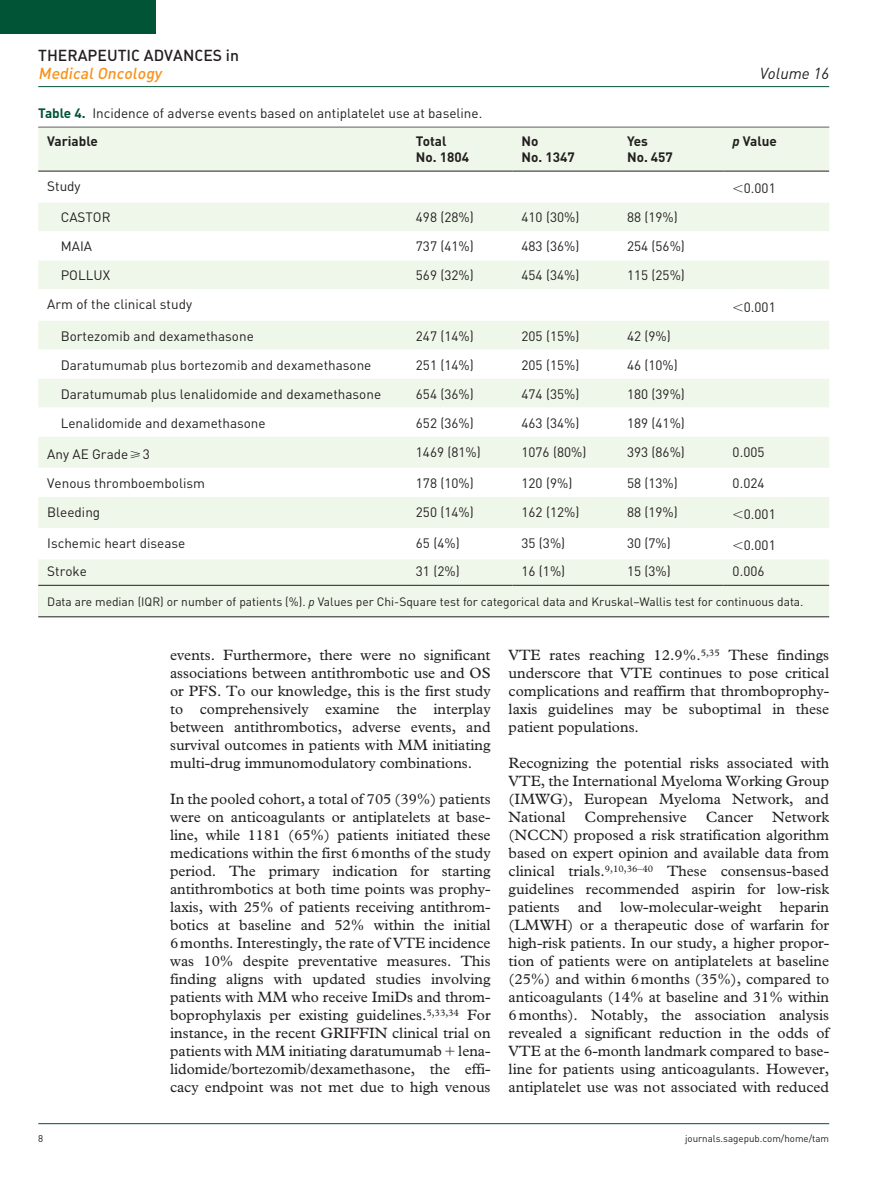
<style>
.page{position:relative;width:893px;height:1191px;background:#fff}
.page>*{position:absolute;margin:0;border:0;box-sizing:border-box;transform-origin:0 0}
.t1{font:15.75px "DIN Medium Alternate";color:#231f20}
.t2{font:italic 15.75px "DIN Medium Alternate";color:#f7931d}
.t3{font:italic 15.75px "DIN";color:#231f20}
.t4{font:15px/18px "Plantin Std";color:#231f20;text-align:justify}
.t5{font:13.5px/28.5px "DIN";color:#231f20}
.t6{font:700 13.5px/15.8px "DIN";color:#231f20}
.t7{font:12px "DIN";color:#231f20}
.t8{font:9.75px "DIN";color:#231f20}
.s1{font-weight:700;color:#015436}
.s2{font-weight:700}
.s3{font-style:italic}
</style>
<div class="page">
<hr style="left:38px;top:86px;width:791px;height:1px;background:#015436">
<hr style="left:38px;top:1123px;width:791px;height:1px;background:#015436">
<div style="left:0;top:0;width:155px;height:34px;background:#015436"></div>
<div style="left:38px;top:585px;width:791px;height:32px;background:#eff7ea"></div>
<hr style="left:38px;top:127px;width:791px;height:1px;background:#231f20">
<hr style="left:38px;top:616px;width:791px;height:1px;background:#231f20">
<div style="left:38px;top:128px;width:791px;height:457px;background:#eff7ea"></div>
<svg style="left:38px;top:172px;width:791px;height:387px"></svg>
<hr style="left:38px;top:171px;width:369px;height:1px;background:#231f20">
<hr style="left:407px;top:171px;width:105px;height:1px;background:#231f20">
<hr style="left:512px;top:171px;width:106px;height:1px;background:#231f20">
<hr style="left:618px;top:171px;width:106px;height:1px;background:#231f20">
<hr style="left:724px;top:171px;width:105px;height:1px;background:#231f20">
<hr style="left:38px;top:585px;width:369px;height:1px;background:#231f20">
<hr style="left:407px;top:585px;width:105px;height:1px;background:#231f20">
<hr style="left:512px;top:585px;width:106px;height:1px;background:#231f20">
<hr style="left:618px;top:585px;width:106px;height:1px;background:#231f20">
<hr style="left:724px;top:585px;width:105px;height:1px;background:#231f20">
<svg style="left:734px;top:185px;width:9px;height:8px"></svg>
<svg style="left:734px;top:303px;width:9px;height:8px"></svg>
<svg style="left:734px;top:511px;width:9px;height:7px"></svg>
<svg style="left:734px;top:542px;width:9px;height:8px"></svg>
<p class="t1" style="left:38px;top:45px;width:202px">THERAPEUTIC ADVANCES IN</p>
<p class="t2" style="left:38px;top:63px;width:125px">MedicalOncology</p>
<p class="t3" style="left:760px;top:63px;width:71px">Volume 16</p>
<p class="t5" style="left:47px;top:98px;width:437px;text-indent:-9px"><span class="s1">Table 4.</span> Incidence of adverse events based on antiplatelet use at baseline.<br><span class="s2">Variable</span></p>
<p class="t6" style="left:416px;top:133px;width:55px">Total<br>No. 1804</p>
<p class="t6" style="left:521px;top:133px;width:55px">No<br>No. 1347</p>
<p class="t6" style="left:627px;top:133px;width:47px">Yes<br>No. 457</p>
<p class="t6" style="left:733px;top:133px;width:46px"><span class="s3">p</span> Value</p>
<p class="t5" style="left:47px;top:172px;width:35px">Study</p>
<p class="t5" style="left:744px;top:174px;width:33px">0.001</p>
<p class="t5" style="left:61px;top:203px;width:51px">CASTOR</p>
<p class="t5" style="left:416px;top:203px;width:59px">498 (28%)</p>
<p class="t5" style="left:521px;top:203px;width:59px">410 (30%)</p>
<p class="t5" style="left:627px;top:203px;width:52px">88 (19%)</p>
<p class="t5" style="left:61px;top:232px;width:33px">MAIA</p>
<p class="t5" style="left:416px;top:232px;width:59px">737 (41%)</p>
<p class="t5" style="left:521px;top:232px;width:59px">483 (36%)</p>
<p class="t5" style="left:627px;top:232px;width:59px">254 (56%)</p>
<p class="t5" style="left:61px;top:261px;width:51px">POLLUX</p>
<p class="t5" style="left:416px;top:261px;width:59px">569 (32%)</p>
<p class="t5" style="left:521px;top:261px;width:59px">454 (34%)</p>
<p class="t5" style="left:627px;top:261px;width:59px">115 (25%)</p>
<p class="t5" style="left:47px;top:290px;width:146px">Arm of the clinical study</p>
<p class="t5" style="left:744px;top:292px;width:33px">0.001</p>
<p class="t5" style="left:61px;top:321px;width:195px">Bortezomib and dexamethasone</p>
<p class="t5" style="left:416px;top:321px;width:59px">247 (14%)</p>
<p class="t5" style="left:521px;top:321px;width:59px">205 (15%)</p>
<p class="t5" style="left:627px;top:321px;width:45px">42 (9%)</p>
<p class="t5" style="left:61px;top:350px;width:312px">Daratumumab plus bortezomib and dexamethasone</p>
<p class="t5" style="left:416px;top:350px;width:59px">251 (14%)</p>
<p class="t5" style="left:521px;top:350px;width:59px">205 (15%)</p>
<p class="t5" style="left:627px;top:350px;width:52px">46 (10%)</p>
<p class="t5" style="left:61px;top:379px;width:322px">Daratumumab plus lenalidomide and dexamethasone</p>
<p class="t5" style="left:416px;top:379px;width:59px">654 (36%)</p>
<p class="t5" style="left:521px;top:379px;width:59px">474 (35%)</p>
<p class="t5" style="left:627px;top:379px;width:59px">180 (39%)</p>
<p class="t5" style="left:61px;top:408px;width:206px">Lenalidomide and dexamethasone</p>
<p class="t5" style="left:416px;top:408px;width:59px">652 (36%)</p>
<p class="t5" style="left:521px;top:408px;width:59px">463 (34%)</p>
<p class="t5" style="left:627px;top:408px;width:59px">189 (41%)</p>
<p class="t5" style="left:47px;top:439px;width:104px">Any AE Grade⩾3</p>
<p class="t5" style="left:416px;top:437px;width:66px">1469 (81%)</p>
<p class="t5" style="left:521px;top:437px;width:66px">1076 (80%)</p>
<p class="t5" style="left:627px;top:437px;width:59px">393 (86%)</p>
<p class="t5" style="left:733px;top:437px;width:33px">0.005</p>
<p class="t5" style="left:47px;top:468px;width:159px">Venous thromboembolism</p>
<p class="t5" style="left:416px;top:468px;width:59px">178 (10%)</p>
<p class="t5" style="left:521px;top:468px;width:52px">120 (9%)</p>
<p class="t5" style="left:627px;top:468px;width:52px">58 (13%)</p>
<p class="t5" style="left:733px;top:468px;width:33px">0.024</p>
<p class="t5" style="left:47px;top:497px;width:55px">Bleeding</p>
<p class="t5" style="left:416px;top:497px;width:59px">250 (14%)</p>
<p class="t5" style="left:521px;top:497px;width:59px">162 (12%)</p>
<p class="t5" style="left:627px;top:497px;width:52px">88 (19%)</p>
<p class="t5" style="left:744px;top:500px;width:33px">0.001</p>
<p class="t5" style="left:47px;top:529px;width:140px">Ischemic heart disease</p>
<p class="t5" style="left:416px;top:529px;width:45px">65 (4%)</p>
<p class="t5" style="left:521px;top:529px;width:45px">35 (3%)</p>
<p class="t5" style="left:627px;top:529px;width:45px">30 (7%)</p>
<p class="t5" style="left:744px;top:531px;width:33px">0.001</p>
<p class="t5" style="left:47px;top:557px;width:41px">Stroke</p>
<p class="t5" style="left:416px;top:557px;width:45px">31 (2%)</p>
<p class="t5" style="left:521px;top:557px;width:45px">16 (1%)</p>
<p class="t5" style="left:627px;top:557px;width:45px">15 (3%)</p>
<p class="t5" style="left:733px;top:557px;width:33px">0.006</p>
<p class="t7" style="left:47px;top:594px;width:758px">Data are median (IQR) or number of patients (%). <span class="s3">p</span> Values per Chi-Square test for categorical data and Kruskal–Wallis test for continuous data.</p>
<p class="t4" style="left:170px;top:646px;width:322px">events. Furthermore, there were no significant associations between antithrombotic use and OS or PFS. To our knowledge, this is the first study to comprehensively examine the interplay between antithrombotics, adverse events, and survival outcomes in patients with MM initiating multi-drug immunomodulatory combinations.</p>
<p class="t4" style="left:170px;top:790px;width:322px">In the pooled cohort, a total of 705 (39%) patients were on anticoagulants or antiplatelets at base&shy;line, while 1181 (65%) patients initiated these medications within the first 6months of the study period. The primary indication for starting antithrombotics at both time points was prophy&shy;laxis, with 25% of patients receiving antithrom&shy;botics at baseline and 52% within the initial 6months. Interestingly, the rate of VTE incidence was 10% despite preventative measures. This finding aligns with updated studies involving patients with MM who receive ImiDs and throm&shy;boprophylaxis per existing guidelines.<sup>5,33,34</sup> For instance, in the recent GRIFFIN clinical trial on patients with MM initiating daratumumab lena&shy;lidomide/bortezomib/dexamethasone, the effi&shy;cacy endpoint was not met due to high venous</p>
<p class="t4" style="left:509px;top:646px;width:322px">VTE rates reaching 12.9%.<sup>5,35</sup> These findings underscore that VTE continues to pose critical complications and reaffirm that thromboprophy&shy;laxis guidelines may be suboptimal in these patient populations.</p>
<p class="t4" style="left:509px;top:754px;width:322px">Recognizing the potential risks associated with VTE, the International Myeloma Working Group (IMWG), European Myeloma Network, and National</p>
<p class="t4" style="left:509px;top:808px;width:322px;text-indent:263px">Network (NCCN) proposed a risk stratification algorithm based on expert opinion and available data from clinical trials.<sup>9,10,36–40</sup> These consensus-based guidelines recommended aspirin for low-risk patients and low-molecular-weight heparin (LMWH) or a therapeutic dose of warfarin for high-risk patients. In our study, a higher propor&shy;tion of patients were on antiplatelets at baseline (25%) and within 6months (35%), compared to anticoagulants (14% at baseline and 31% within 6months). Notably, the association analysis revealed a significant reduction in the odds of VTE at the 6-month landmark compared to base&shy;line for patients using anticoagulants. However, antiplatelet use was not associated with reduced</p>
<p class="t4" style="left:585px;top:808px;width:104px">Comprehensive</p>
<p class="t4" style="left:706px;top:808px;width:49px">Cancer</p>
<p class="t8" style="left:38px;top:1132px;width:7px">8</p>
<p class="t8" style="left:685px;top:1132px;width:146px">journals.sagepub.com/home/tam</p>
</div>
